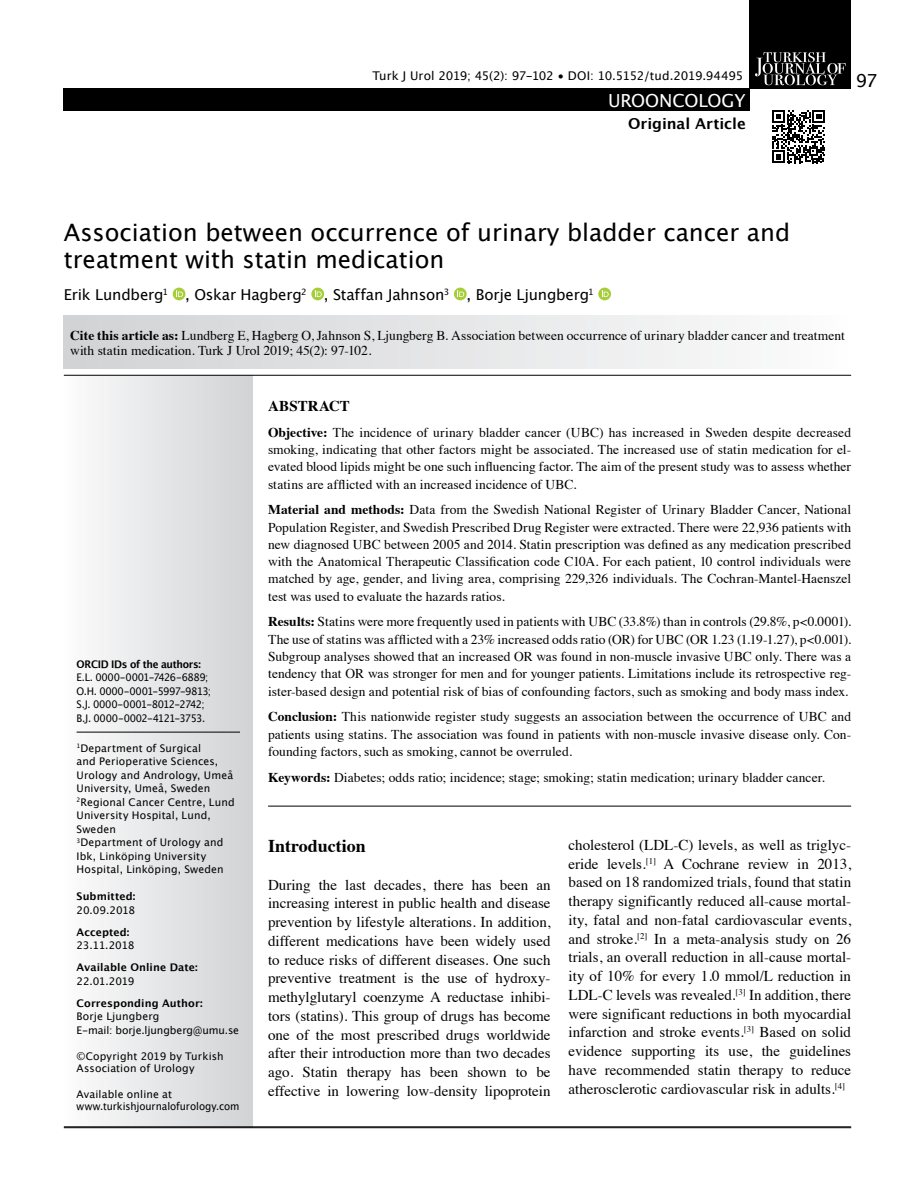
<style>
.page{position:relative;width:915px;height:1191px;background:#fff}
.page>*{position:absolute;margin:0;border:0;box-sizing:border-box;transform-origin:0 0}
.t1{font:24px/27px "Lucida Grande";color:#000}
.t2{font:700 18px "Times";color:#000}
.t3{font:18px "Lucida Grande";letter-spacing:-.005em;color:#fff}
.t4{font:18px "Lucida Grande";color:#000}
.t5{font:15px/18.8px "Times";color:#000;text-align:justify}
.t6{font:15px "Lucida Grande";letter-spacing:-.01em;color:#000}
.t7{font:700 15px "Lucida Grande";color:#000}
.t8{font:700 15px "Times";letter-spacing:.01em;color:#000}
.t9{font:13.5px/17.2px "Times";letter-spacing:.005em;color:#000;text-align:justify}
.t10{font:12px "Lucida Grande";letter-spacing:-.03em;color:#000}
.t11{font:10.5px/13.5px "Lucida Grande";letter-spacing:.01em;color:#000}
.t12{font:10.5px/13.5px "Lucida Grande";letter-spacing:-.045em;color:#000;scale:.95 1}
.t13{font:700 10.5px "Lucida Grande";letter-spacing:.005em;color:#000}
.t14{font:700 10.5px "Lucida Grande";letter-spacing:-.03em;color:#000;scale:.95 1}
.s1{font-weight:700}
</style>
<div class="page">
<div style="left:749px;top:0;width:101px;height:89px;background:#000"></div>
<div style="left:64px;top:88px;width:685px;height:23px;background:#000"></div>
<svg style="left:755px;top:52px;width:90px;height:33px"></svg>
<svg style="left:772px;top:110px;width:53px;height:53px"></svg>
<div style="left:64px;top:375px;width:189px;height:752px;background:linear-gradient(to right,#fcfcfc,#d1d2d4)"></div>
<div style="left:173px;top:287px;width:12px;height:13px;background:#a6ce39;border-radius:50%"></div>
<svg style="left:176px;top:290px;width:7px;height:7px"></svg>
<svg style="left:311px;top:287px;width:13px;height:13px"></svg>
<svg style="left:314px;top:290px;width:7px;height:7px"></svg>
<svg style="left:453px;top:287px;width:13px;height:13px"></svg>
<svg style="left:457px;top:290px;width:7px;height:7px"></svg>
<svg style="left:598px;top:287px;width:13px;height:13px"></svg>
<svg style="left:601px;top:290px;width:7px;height:7px"></svg>
<hr style="left:64px;top:375px;width:786px;height:1px;background:#000">
<hr style="left:64px;top:1127px;width:786px;height:1px;background:#000">
<hr style="left:64px;top:1126px;width:786px;height:1px;background:#000">
<div style="left:64px;top:316px;width:786px;height:53px;background:linear-gradient(to right,#d1d2d4,#fcfcfc)"></div>
<hr style="left:77px;top:731px;width:163px;height:1px;background:#000">
<hr style="left:268px;top:805px;width:582px;height:1px;background:#000">
<p class="t10" style="left:372px;top:69px;width:372px">Turk J Urol 2019; 45(2): 97-102 • DOI: 10.5152/tud.2019.94495</p>
<h2 class="t3" style="left:608px;top:90px;width:139px">UROONCOLOGY</h2>
<p class="t7" style="left:628px;top:112px;width:119px">Original Article</p>
<h2 class="t4" style="left:855px;top:70px;width:23px">97</h2>
<h1 class="t1" style="left:64px;top:219px;width:727px">Association between occurrence of urinary bladder cancer and treatment with statin medication</h1>
<p class="t6" style="left:64px;top:286px;width:531px">Erik Lundberg<sup>1</sup> , Oskar Hagberg<sup>2</sup> , Staffan Jahnson<sup>3</sup> , Borje Ljungberg<sup>1</sup></p>
<p class="t9" style="left:70px;top:327px;width:775px;line-height:15px"><span class="s1">Cite this article as:</span> Lundberg E, Hagberg O, Jahnson S, Ljungberg B. Association between occurrence of urinary bladder cancer and treatment with statin medication. Turk J Urol 2019; 45(2): 97-102.</p>
<p class="t14" style="left:77px;top:655px;width:132px">ORCID IDs of the authors:</p>
<p class="t12" style="left:77px;top:671px;width:143px">E.L. 0000-0001-7426-6889;<br>O.H. 0000-0001-5997-9813;<br>S.J. 0000-0001-8012-2742;<br>B.J. 0000-0002-4121-3753.</p>
<p class="t11" style="left:77px;top:741px;width:159px"><sup>1</sup>Department of Surgical<br>and Perioperative Sciences,<br>Urology and Andrology, Umeå<br>University, Umeå, Sweden<br><sup>2</sup>Regional Cancer Centre, Lund<br>University Hospital, Lund,<br>Sweden<br><sup>3</sup>Department of Urology and<br>Ibk, Linköping University<br>Hospital, Linköping, Sweden</p>
<p class="t13" style="left:77px;top:887px;width:60px">Submitted:</p>
<p class="t11" style="left:77px;top:903px;width:60px">20.09.2018</p>
<p class="t13" style="left:77px;top:923px;width:54px">Accepted:</p>
<p class="t11" style="left:77px;top:938px;width:59px">23.11.2018</p>
<p class="t13" style="left:77px;top:958px;width:123px">Available Online Date:</p>
<p class="t11" style="left:77px;top:974px;width:59px">22.01.2019</p>
<p class="t13" style="left:77px;top:994px;width:128px">Corresponding Author:</p>
<p class="t11" style="left:77px;top:1009px;width:164px">Borje Ljungberg<br>E-mail: borje.ljungberg@umu.se</p>
<p class="t11" style="left:77px;top:1049px;width:148px;line-height:12.6px">©Copyright 2019 by Turkish<br>Association of Urology</p>
<p class="t11" style="left:77px;top:1087px;width:164px;line-height:12.6px">Available online at www.turkishjournalofurology.com</p>
<p class="t8" style="left:268px;top:392px;width:83px">ABSTRACT</p>
<p class="t9" style="left:268px;top:422px;width:584px"><span class="s1">Objective:</span> The incidence of urinary bladder cancer (UBC) has increased in Sweden despite decreased smoking, indicating that other factors might be associated. The increased use of statin medication for el&shy;evated blood lipids might be one such influencing factor. The aim of the present study was to assess whether statins are afflicted with an increased incidence of UBC.</p>
<p class="t9" style="left:268px;top:500px;width:584px"><span class="s1">Material and methods:</span> Data from the Swedish National Register of Urinary Bladder Cancer, National Population Register, and Swedish Prescribed Drug Register were extracted. There were 22,936 patients with new diagnosed UBC between 2005 and 2014. Statin prescription was defined as any medication prescribed with the Anatomical Therapeutic Classification code C10A. For each patient, 10 control individuals were matched by age, gender, and living area, comprising 229,326 individuals. The Cochran-Mantel-Haenszel test was used to evaluate the hazards ratios.</p>
<p class="t9" style="left:268px;top:612px;width:584px"><span class="s1">Results:</span> Statins were more frequently used in patients with UBC (33.8%) than in controls (29.8%, p&lt;0.0001).<br>The use of statins was afflicted with a 23% increased odds ratio (OR) for UBC (OR 1.23 (1.19-1.27), p&lt;0.001).<br>Subgroup analyses showed that an increased OR was found in non-muscle invasive UBC only. There was a tendency that OR was stronger for men and for younger patients. Limitations include its retrospective reg&shy;ister-based design and potential risk of bias of confounding factors, such as smoking and body mass index.</p>
<p class="t9" style="left:268px;top:707px;width:584px"><span class="s1">Conclusion:</span> This nationwide register study suggests an association between the occurrence of UBC and patients using statins. The association was found in patients with non-muscle invasive disease only. Con&shy;founding factors, such as smoking, cannot be overruled.</p>
<p class="t9" style="left:268px;top:767px;width:558px"><span class="s1">Keywords:</span> Diabetes; odds ratio; incidence; stage; smoking; statin medication; urinary bladder cancer.</p>
<h2 class="t2" style="left:268px;top:828px;width:99px">Introduction</h2>
<p class="t5" style="left:268px;top:874px;width:284px">During the last decades, there has been an increasing interest in public health and disease prevention by lifestyle alterations. In addition, different medications have been widely used to reduce risks of different diseases. One such preventive treatment is the use of hydroxy&shy;methylglutaryl coenzyme A reductase inhibi&shy;tors (statins). This group of drugs has become one of the most prescribed drugs worldwide after their introduction more than two decades ago. Statin therapy has been shown to be effective in lowering low-density lipoprotein</p>
<p class="t5" style="left:568px;top:834px;width:284px">cholesterol (LDL-C) levels, as well as triglyc&shy;eride levels.<sup>[1]</sup> A Cochrane review in 2013, based on 18 randomized trials, found that statin therapy significantly reduced all-cause mortal&shy;ity, fatal and non-fatal cardiovascular events, and stroke.<sup>[2]</sup> In a meta-analysis study on 26 trials, an overall reduction in all-cause mortal&shy;ity of 10% for every 1.0 mmol/L reduction in LDL-C levels was revealed.<sup>[3]</sup> In addition, there were significant reductions in both myocardial infarction and stroke events.<sup>[3]</sup> Based on solid evidence supporting its use, the guidelines have recommended statin therapy to reduce atherosclerotic cardiovascular risk in adults.<sup>[4]</sup></p>
</div>
